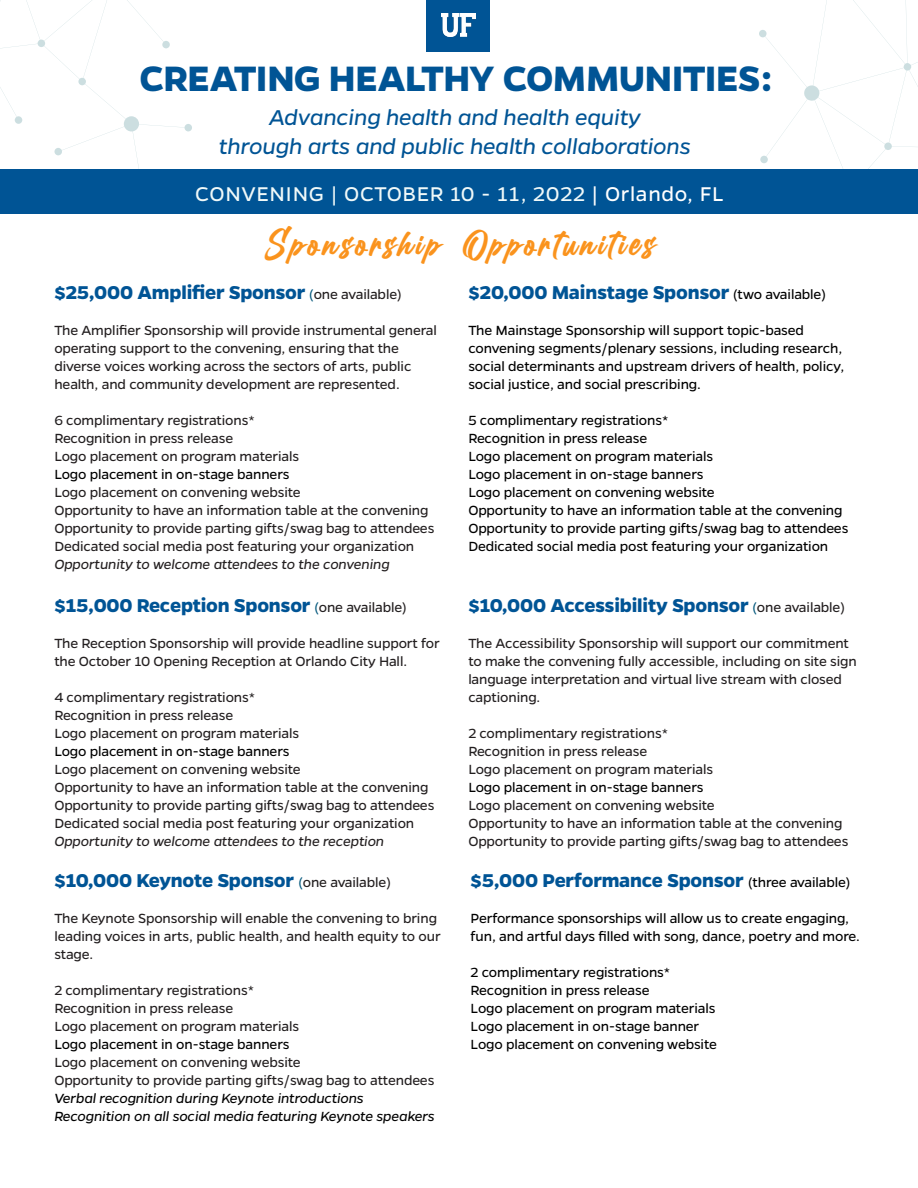
<style>
.page{position:relative;width:918px;height:1188px;background:#fff}
.page>*{position:absolute;margin:0;border:0;box-sizing:border-box;transform-origin:0 0}
.t1{font:700 39.9px "Gentona";letter-spacing:-.015em;color:#005495}
.t2{font:37.5px "Billion Dreams";letter-spacing:.1em;color:#fa931d}
.t3{font:italic 24.15px "Gentona";letter-spacing:-.01em;color:#005495}
.t4{font:22.5px "Gentona";letter-spacing:.03em;color:#f0f9f9}
.t5{font:700 21px "Gentona";letter-spacing:-.01em;color:#005495}
.t6{font:15px/18px "Gentona";letter-spacing:-.01em;color:#231f20}
.t7{font:15px/18px "Gentona";letter-spacing:-.01em;color:#000}
.t8{font:italic 15px "Gentona";letter-spacing:-.01em;color:#000}
.t9{font:italic 15px "Gentona";letter-spacing:-.01em;color:#231f20}
.s1{color:#fff}
.s2{font-weight:400;font-size:15px;color:#05597d}
.s3{font-weight:400;font-size:15px;color:#231f20}
.s4{font-weight:400;font-size:15px;color:#000}
</style>
<div class="page">
<svg style="left:0;top:0;width:199px;height:170px"></svg>
<svg style="left:720px;top:0;width:198px;height:170px"></svg>
<div style="left:0;top:170px;width:918px;height:44px;background:#005495"></div>
<div style="left:426px;top:0;width:63px;height:52px;background:#005495"></div>
<img style="left:442px;top:13px;width:34px;height:23px">
<p class="t1" style="left:140px;top:56px;width:634px">CREATING HEALTHY COMMUNITIES:</p>
<p class="t3" style="left:269px;top:103px;width:373px">Advancing health and health equity</p>
<p class="t3" style="left:219px;top:132px;width:474px">through arts and public health collaborations</p>
<p class="t4" style="left:195px;top:182px;width:530px">CONVENING | OCTOBER 10 - 11, 2022 <span class="s1">| Orlando, FL</span></p>
<p class="t2" style="left:264px;top:217px;width:393px">Sponsorship Opportunities</p>
<p class="t5" style="left:54px;top:280px;width:349px">$25,000 Amplifier Sponsor <span class="s2">(</span><span class="s3">one available)</span></p>
<p class="t6" style="left:54px;top:321px;width:384px">The Amplifier Sponsorship will provide instrumental general operating support to the convening, ensuring that the</p>
<p class="t6" style="left:54px;top:357px;width:359px">diverse voices working across the sectors of arts, public health, and community development are represented.</p>
<p class="t6" style="left:54px;top:411px;width:202px">6 complimentary registrations*</p>
<p class="t6" style="left:54px;top:429px;width:180px">Recognition in press release</p>
<p class="t6" style="left:54px;top:447px;width:246px">Logo placement on program materials</p>
<p class="t7" style="left:54px;top:465px;width:237px">Logo placement in on-stage banners</p>
<p class="t6" style="left:54px;top:483px;width:248px">Logo placement on convening website</p>
<p class="t6" style="left:54px;top:501px;width:376px">Opportunity to have an information table at the convening</p>
<p class="t6" style="left:54px;top:519px;width:382px">Opportunity to provide parting gifts/swag bag to attendees</p>
<p class="t6" style="left:54px;top:537px;width:361px">Dedicated social media post featuring your organization</p>
<p class="t9" style="left:54px;top:556px;width:337px">Opportunity to welcome attendees to the convening</p>
<p class="t5" style="left:468px;top:280px;width:359px">$20,000 Mainstage Sponsor <span class="s4">(two available)</span></p>
<p class="t7" style="left:468px;top:321px;width:337px">The Mainstage Sponsorship will support topic-based</p>
<p class="t7" style="left:468px;top:339px;width:377px">convening segments/plenary sessions, including research, social determinants and upstream drivers of health, policy, social justice, and social prescribing.</p>
<p class="t7" style="left:468px;top:411px;width:202px">5 complimentary registrations*</p>
<p class="t7" style="left:468px;top:429px;width:180px">Recognition in press release</p>
<p class="t7" style="left:468px;top:447px;width:246px">Logo placement on program materials</p>
<p class="t7" style="left:468px;top:465px;width:237px">Logo placement in on-stage banners</p>
<p class="t7" style="left:468px;top:483px;width:248px">Logo placement on convening website</p>
<p class="t7" style="left:468px;top:501px;width:376px">Opportunity to have an information table at the convening</p>
<p class="t7" style="left:468px;top:519px;width:382px">Opportunity to provide parting gifts/swag bag to attendees</p>
<p class="t7" style="left:468px;top:537px;width:361px">Dedicated social media post featuring your organization</p>
<p class="t5" style="left:54px;top:593px;width:354px">$15,000 Reception Sponsor <span class="s2">(</span><span class="s3">one available)</span></p>
<p class="t6" style="left:54px;top:634px;width:387px">The Reception Sponsorship will provide headline support for the October 10 Opening Reception at Orlando City Hall.</p>
<p class="t6" style="left:54px;top:688px;width:202px">4 complimentary registrations*</p>
<p class="t6" style="left:54px;top:706px;width:180px">Recognition in press release</p>
<p class="t6" style="left:54px;top:724px;width:246px">Logo placement on program materials</p>
<p class="t7" style="left:54px;top:742px;width:237px">Logo placement in on-stage banners</p>
<p class="t6" style="left:54px;top:760px;width:248px">Logo placement on convening website</p>
<p class="t6" style="left:54px;top:778px;width:376px">Opportunity to have an information table at the convening</p>
<p class="t6" style="left:54px;top:796px;width:382px">Opportunity to provide parting gifts/swag bag to attendees</p>
<p class="t6" style="left:54px;top:814px;width:361px">Dedicated social media post featuring your organization</p>
<p class="t9" style="left:54px;top:832px;width:331px">Opportunity to welcome attendees to the reception</p>
<p class="t5" style="left:54px;top:868px;width:338px">$10,000 Keynote Sponsor <span class="s2">(</span><span class="s3">one available)</span></p>
<p class="t6" style="left:54px;top:909px;width:388px">The Keynote Sponsorship will enable the convening to bring leading voices in arts, public health, and health equity to our stage.</p>
<p class="t6" style="left:54px;top:981px;width:201px">2 complimentary registrations*</p>
<p class="t6" style="left:54px;top:999px;width:180px">Recognition in press release</p>
<p class="t6" style="left:54px;top:1017px;width:246px">Logo placement on program materials</p>
<p class="t7" style="left:54px;top:1035px;width:237px">Logo placement in on-stage banners</p>
<p class="t6" style="left:54px;top:1053px;width:248px">Logo placement on convening website</p>
<p class="t6" style="left:54px;top:1071px;width:382px">Opportunity to provide parting gifts/swag bag to attendees</p>
<p class="t8" style="left:54px;top:1090px;width:311px">Verbal recognition during Keynote introductions</p>
<p class="t8" style="left:54px;top:1108px;width:382px">Recognition on all social media featuring Keynote speakers</p>
<p class="t5" style="left:468px;top:593px;width:378px">$10,000 Accessibility Sponsor <span class="s2">(</span><span class="s3">one available)</span></p>
<p class="t6" style="left:468px;top:634px;width:390px">The Accessibility Sponsorship will support our commitment to make the convening fully accessible, including on site sign language interpretation and virtual live stream with closed captioning.</p>
<p class="t6" style="left:468px;top:724px;width:201px">2 complimentary registrations*</p>
<p class="t6" style="left:468px;top:742px;width:180px">Recognition in press release</p>
<p class="t6" style="left:468px;top:760px;width:246px">Logo placement on program materials</p>
<p class="t7" style="left:468px;top:778px;width:237px">Logo placement in on-stage banners</p>
<p class="t6" style="left:468px;top:796px;width:248px">Logo placement on convening website</p>
<p class="t6" style="left:468px;top:814px;width:376px">Opportunity to have an information table at the convening</p>
<p class="t6" style="left:468px;top:832px;width:382px">Opportunity to provide parting gifts/swag bag to attendees</p>
<p class="t5" style="left:471px;top:868px;width:382px">$5,000 Performance Sponsor <span class="s4">(three available)</span></p>
<p class="t7" style="left:471px;top:909px;width:391px">Performance sponsorships will allow us to create engaging, fun, and artful days filled with song, dance, poetry and more.</p>
<p class="t7" style="left:471px;top:963px;width:201px">2 complimentary registrations*</p>
<p class="t7" style="left:471px;top:981px;width:180px">Recognition in press release</p>
<p class="t7" style="left:471px;top:999px;width:246px">Logo placement on program materials</p>
<p class="t7" style="left:471px;top:1017px;width:230px">Logo placement in on-stage banner</p>
<p class="t7" style="left:471px;top:1035px;width:248px">Logo placement on convening website</p>
</div>
